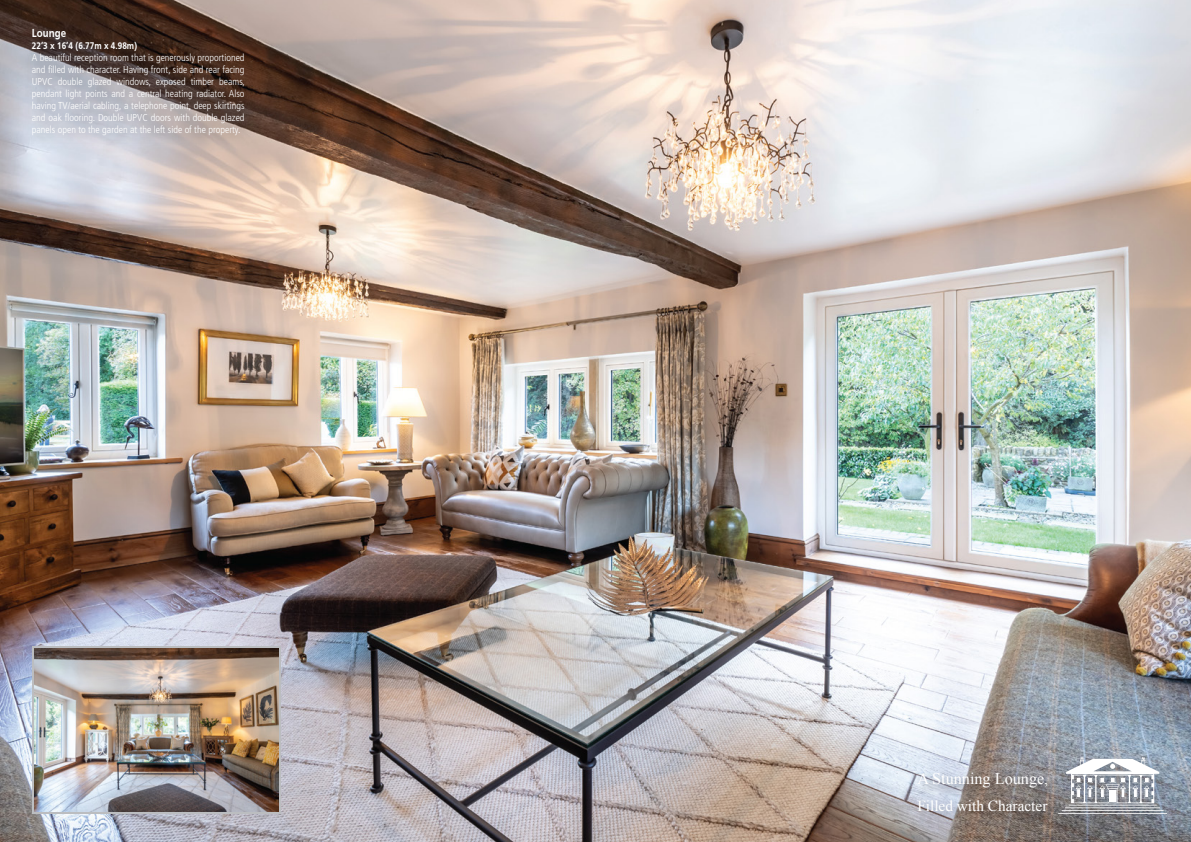
<style>
.page{position:relative;width:1191px;height:842px;background:#fff}
.page>*{position:absolute;margin:0;border:0;box-sizing:border-box;transform-origin:0 0}
.t1{font:16.2px "Times New Roman";color:#fff}
.t2{font:15.3px "Times New Roman";color:#fff}
.t3{font:700 12px "Frutiger Cnd";color:#fff}
.t4{font:300 condensed 10px/12px "Frutiger LT Std";color:#fff;text-align:justify}
.t5{font:700 10px "Frutiger Cnd";color:#fff}
</style>
<div class="page">
<img style="left:0;top:0;width:1191px;height:842px">
<img style="left:1048px;top:748px;width:139px;height:13px">
<svg style="left:1058px;top:757px;width:109px;height:4px"></svg>
<img style="left:907px;top:761px;width:284px;height:27px">
<img style="left:907px;top:788px;width:284px;height:54px">
<img style="left:19px;top:14px;width:246px;height:225px">
<svg style="left:32px;top:646px;width:249px;height:168px;background:#a8a6a8"></svg>
<img style="left:34px;top:649px;width:245px;height:162px">
<p class="t3" style="left:32px;top:26px;width:36px">Lounge</p>
<p class="t5" style="left:32px;top:39px;width:107px">22’3 x 16’4 (6.77m x 4.98m)</p>
<p class="t4" style="left:32px;top:51px;width:214px">A beautiful reception room that is generously proportioned and filled with character. Having front, side and rear facing UPVC double glazed windows, exposed timber beams, pendant light points and a central heating radiator. Also having TV/aerial cabling, a telephone point, deep skirtings and oak flooring. Double UPVC doors with double glazed panels open to the garden at the left side of the property.</p>
<h1 class="t1" style="left:917px;top:767px;width:132px">A Stunning Lounge,</h1>
<h2 class="t2" style="left:917px;top:795px;width:132px">Filled with Character</h2>
</div>
